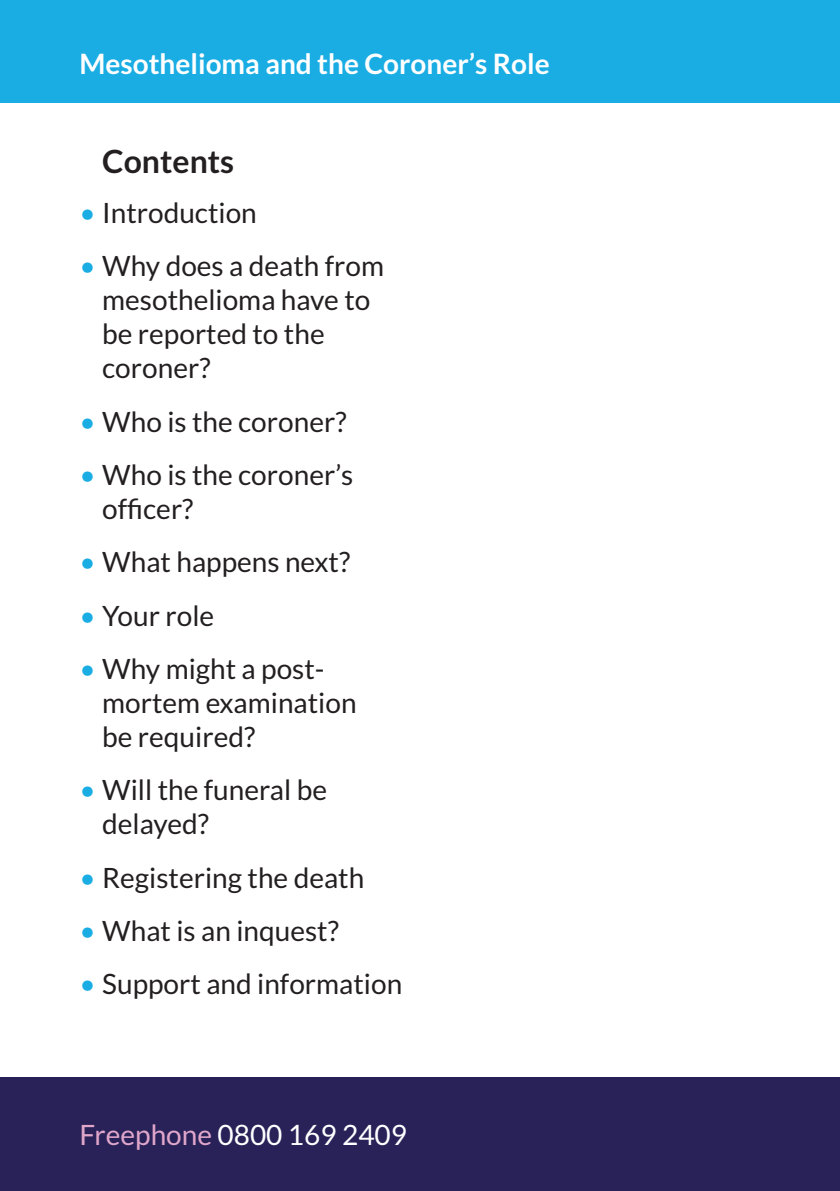
<style>
.page{position:relative;width:840px;height:1191px;background:#fff}
.page>*{position:absolute;margin:0;border:0;box-sizing:border-box;transform-origin:0 0}
.t1{font:700 32px "Lato";color:#231f20}
.t2{font:28px/34px "Lato";color:#231f20}
.t3{font:700 28px "Lato";color:#fff}
.t4{font:28px "Lato";color:#fff}
.s1{color:#1aade4}
.s2{color:#e0a7cb}
</style>
<div class="page">
<div style="left:0;top:0;width:839px;height:102px;background:#1aade4"></div>
<div style="left:0;top:1077px;width:839px;height:114px;background:#292259"></div>
<hr style="left:839px;top:0;width:1px;height:102px;background:#1aade4">
<hr style="left:839px;top:1077px;width:1px;height:114px;background:#292259">
<p class="t3" style="left:79px;top:48px;width:471px">Mesothelioma and the Coroner’s Role</p>
<p class="t1" style="left:102px;top:143px;width:133px">Contents</p>
<p class="t2" style="left:79px;top:198px;width:179px"><span class="s1">•</span> Introduction</p>
<p class="t2" style="left:102px;top:252px;width:283px;text-indent:-23px"><span class="s1">•</span> Why does a death from mesothelioma have to be reported to the coroner?</p>
<p class="t2" style="left:79px;top:407px;width:268px"><span class="s1">•</span> Who is the coroner?</p>
<p class="t2" style="left:102px;top:460px;width:252px;text-indent:-23px"><span class="s1">•</span> Who is the coroner’s officer?</p>
<p class="t2" style="left:79px;top:547px;width:272px"><span class="s1">•</span> What happens next?</p>
<p class="t2" style="left:79px;top:601px;width:136px"><span class="s1">•</span> Your role</p>
<p class="t2" style="left:102px;top:654px;width:256px;text-indent:-23px"><span class="s1">•</span> Why might a post&shy;mortem examination be required?</p>
<p class="t2" style="left:102px;top:775px;width:226px;text-indent:-23px"><span class="s1">•</span> Will the funeral be delayed?</p>
<p class="t2" style="left:79px;top:863px;width:286px"><span class="s1">•</span> Registering the death</p>
<p class="t2" style="left:79px;top:916px;width:261px"><span class="s1">•</span> What is an inquest?</p>
<p class="t2" style="left:79px;top:969px;width:324px"><span class="s1">•</span> Support and information</p>
<p class="t4" style="left:79px;top:1125px;width:329px"><span class="s2">Freephone</span> 0800 169 2409</p>
</div>
